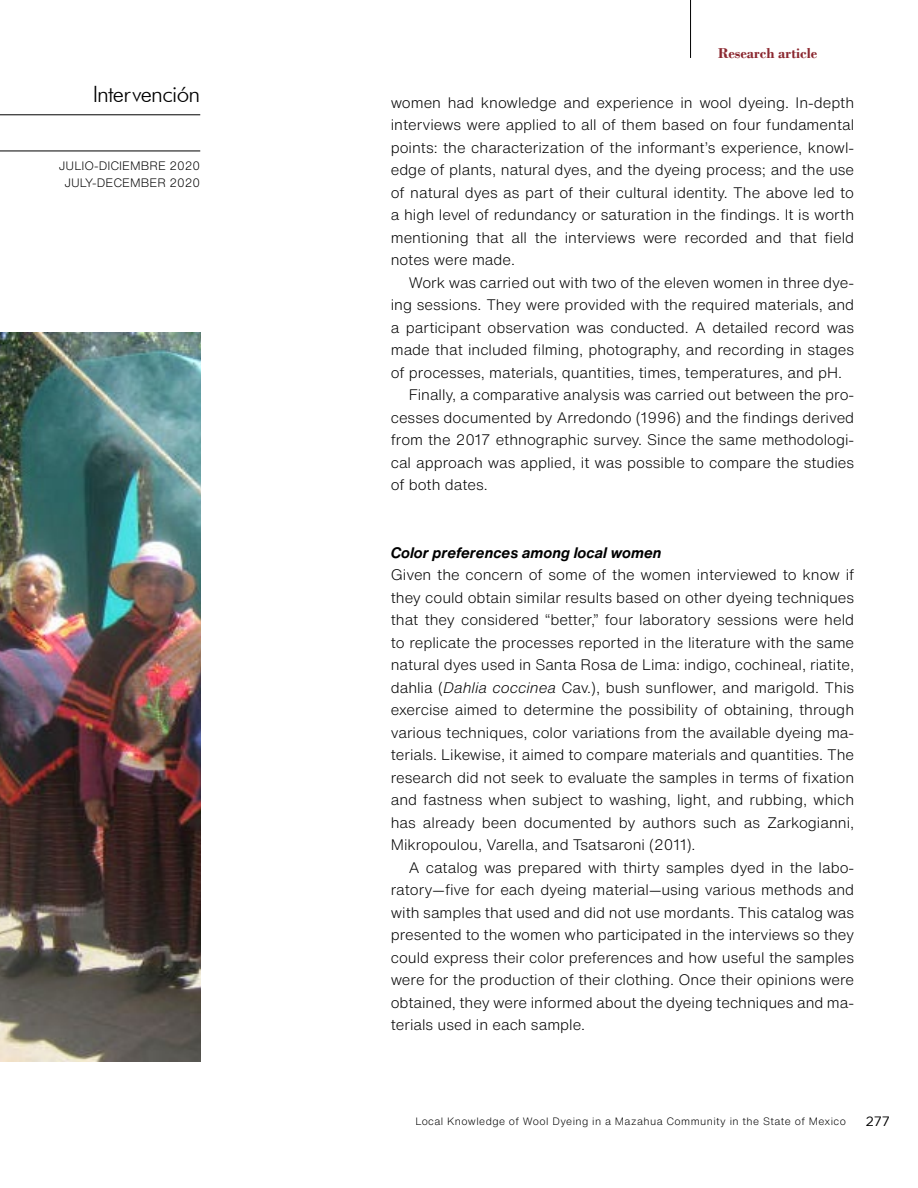
<style>
.page{position:relative;width:918px;height:1188px;background:#fff}
.page>*{position:absolute;margin:0;border:0;box-sizing:border-box;transform-origin:0 0}
.t1{font:300 22.5px "Futura BT";letter-spacing:-.03em;color:#000}
.t2{font:300 15px/22.5px "Helvetica Now Text";color:#000;text-align:justify}
.t3{font:italic 700 15px "Helvetica Now Text";color:#000}
.t4{font:700 15px "Bodoni";color:#8b2830}
.t5{font:13.5px "Gotham";color:#000}
.t6{font:300 12px/16.5px "Helvetica Now Text";color:#000;text-align:center}
.t7{font:300 10.5px "Helvetica Now Text";letter-spacing:.04em;color:#000}
.s1{font-style:italic}
</style>
<div class="page">
<hr style="left:690px;top:0;width:1px;height:58px;background:#000">
<hr style="left:0;top:115px;width:200px;height:1px;background:#000">
<hr style="left:0;top:151px;width:200px;height:1px;background:#000">
<img style="left:0;top:333px;width:200px;height:729px">
<h1 class="t1" style="left:93px;top:80px;width:109px">Intervención</h1>
<p class="t6" style="left:59px;top:157px;width:143px">JULIO-DICIEMBRE 2020<br>JULY-DECEMBER 2020</p>
<p class="t4" style="left:718px;top:44px;width:101px">Research article</p>
<p class="t2" style="left:391px;top:90px;width:465px">women had knowledge and experience in wool dyeing. In-depth interviews were applied to all of them based on four fundamental points: the characterization of the informant’s experience, knowl&shy;edge of plants, natural dyes, and the dyeing process; and the use of natural dyes as part of their cultural identity. The above led to a high level of redundancy or saturation in the findings. It is worth mentioning that all the interviews were recorded and that field notes were made.</p>
<p class="t2" style="left:409px;top:270px;width:447px">Work was carried out with two of the eleven women in three dye-</p>
<p class="t2" style="left:391px;top:293px;width:465px">ing sessions. They were provided with the required materials, and</p>
<p class="t2" style="left:391px;top:315px;width:465px">a participant observation was conducted. A detailed record was</p>
<p class="t2" style="left:391px;top:338px;width:465px">made that included filming, photography, and recording in stages</p>
<p class="t2" style="left:391px;top:360px;width:453px">of processes, materials, quantities, times, temperatures, and pH.</p>
<p class="t2" style="left:409px;top:383px;width:447px">Finally, a comparative analysis was carried out between the pro-</p>
<p class="t2" style="left:391px;top:405px;width:465px">cesses documented by Arredondo (1996) and the findings derived</p>
<p class="t2" style="left:391px;top:428px;width:465px">from the 2017 ethnographic survey. Since the same methodologi-</p>
<p class="t2" style="left:391px;top:450px;width:465px">cal approach was applied, it was possible to compare the studies</p>
<p class="t2" style="left:391px;top:473px;width:98px">of both dates.</p>
<p class="t3" style="left:391px;top:541px;width:272px">Color preferences among local women</p>
<p class="t2" style="left:391px;top:563px;width:465px">Given the concern of some of the women interviewed to know if they could obtain similar results based on other dyeing techniques that they considered “better,” four laboratory sessions were held to replicate the processes reported in the literature with the same natural dyes used in Santa Rosa de Lima: indigo, cochineal, riatite, dahlia (<span class="s1">Dahlia coccinea</span> Cav.), bush sunflower, and marigold. This exercise aimed to determine the possibility of obtaining, through various techniques, color variations from the available dyeing ma&shy;terials. Likewise, it aimed to compare materials and quantities. The research did not seek to evaluate the samples in terms of fixation and fastness when subject to washing, light, and rubbing, which has already been documented by authors such as Zarkogianni, Mikropoulou, Varella, and Tsatsaroni (2011).</p>
<p class="t2" style="left:391px;top:855px;width:465px;text-indent:18px">A catalog was prepared with thirty samples dyed in the labo&shy;ratory—five for each dyeing material—using various methods and with samples that used and did not use mordants. This catalog was presented to the women who participated in the interviews so they could express their color preferences and how useful the samples were for the production of their clothing. Once their opinions were obtained, they were informed about the dyeing techniques and ma&shy;terials used in each sample.</p>
<p class="t7" style="left:415px;top:1114px;width:432px">Local Knowledge of Wool Dyeing in a Mazahua Community in the State of Mexico</p>
<p class="t5" style="left:866px;top:1113px;width:26px">277</p>
</div>
